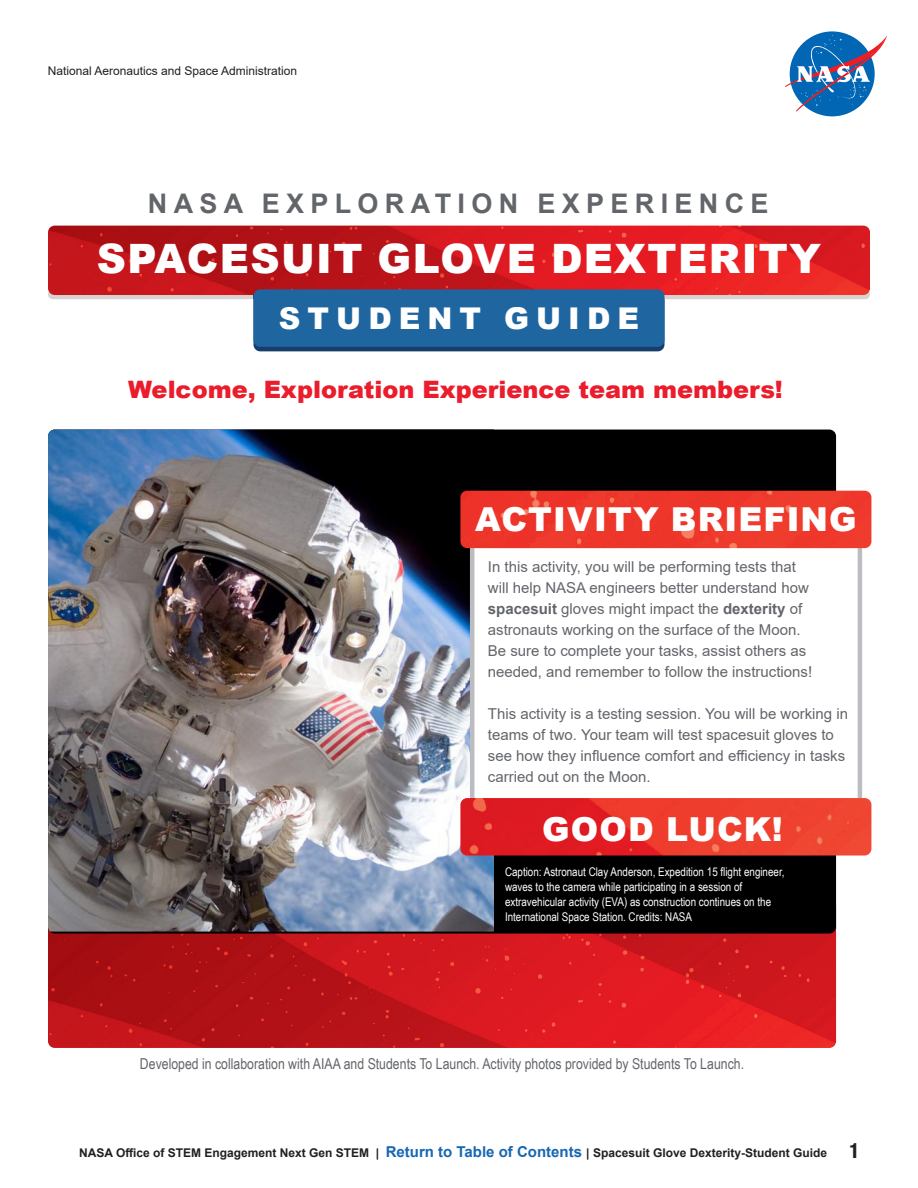
<style>
.page{position:relative;width:918px;height:1188px;background:#fff}
.page>*{position:absolute;margin:0;border:0;box-sizing:border-box;transform-origin:0 0}
.t1{font:900 40.5px "Arial";letter-spacing:.035em;color:#fff}
.t2{font:900 33px "Arial";letter-spacing:.035em;color:#fff}
.t3{font:900 30px "Arial";letter-spacing:.235em;color:#fff}
.t4{font:700 27px "Arial";letter-spacing:.235em;color:#62656a}
.t5{font:900 24px "Arial";color:#eb1c2b}
.t6{font:15px/21px "Arial";color:#62656a}
.t7{font:15px "Arial Narrow";color:#62656a}
.t8{font:12px/15px "Arial Narrow";color:#fff}
.t9{font:700 12px "Arial";color:#231f20}
.t10{font:12px "Arial";color:#231f20}
.s1{font-weight:700}
.s2{font-size:15px;color:#1767b3}
.s3{font-family:"Helvetica Neue LT Std";font-stretch:condensed;font-size:21px}
</style>
<div class="page">
<div style="left:790px;top:31px;width:85px;height:85px;background:#0166b3;border-radius:50%"></div>
<svg style="left:785px;top:35px;width:102px;height:77px"></svg>
<div style="left:48px;top:289px;width:822px;height:10px;background:#d6d3d1;border-radius:5px"></div>
<img style="left:48px;top:226px;width:822px;height:69px">
<div style="left:254px;top:294px;width:410px;height:57px;background:#163d6b;border-radius:7px"></div>
<div style="left:254px;top:289px;width:410px;height:58px;background:#1f65a0;border-radius:7px"></div>
<img style="left:48px;top:930px;width:788px;height:118px">
<div style="left:48px;top:430px;width:788px;height:504px;background:#000;border-radius:7px"></div>
<img style="left:48px;top:430px;width:446px;height:502px">
<div style="left:472px;top:518px;width:388px;height:289px;background:#fff"></div>
<div style="left:470px;top:516px;width:392px;height:293px;border:4px solid #bcbdc0"></div>
<div style="left:460px;top:491px;width:411px;height:57px;background:#ee372a"></div>
<img style="left:460px;top:798px;width:411px;height:58px">
<p class="t10" style="left:48px;top:62px;width:251px">National Aeronautics and Space Administration</p>
<h3 class="t4" style="left:148px;top:185px;width:622px">NASA EXPLORATION EXPERIENCE</h3>
<h1 class="t1" style="left:97px;top:229px;width:726px">SPACESUIT GLOVE DEXTERITY</h1>
<h3 class="t3" style="left:279px;top:296px;width:362px">STUDENT GUIDE</h3>
<h3 class="t5" style="left:128px;top:372px;width:656px">Welcome, Exploration Experience team members!</h3>
<h2 class="t2" style="left:475px;top:495px;width:383px">ACTIVITY BRIEFING</h2>
<p class="t6" style="left:488px;top:556px;width:326px">In this activity, you will be performing tests that will help NASA engineers better understand how <span class="s1">spacesuit</span> gloves might impact the <span class="s1">dexterity</span> of astronauts working on the surface of the Moon.<br>Be sure to complete your tasks, assist others as needed, and remember to follow the instructions!</p>
<p class="t6" style="left:488px;top:703px;width:362px">This activity is a testing session. You will be working in teams of two. Your team will test spacesuit gloves to see how they influence comfort and efficiency in tasks carried out on the Moon.</p>
<h2 class="t2" style="left:542px;top:805px;width:242px">GOOD LUCK!</h2>
<p class="t8" style="left:505px;top:864px;width:281px">Caption: Astronaut Clay Anderson, Expedition 15 flight engineer, waves to the camera while participating in a session of extravehicular activity (EVA) as construction continues on the International Space Station. Credits: NASA</p>
<p class="t7" style="left:140px;top:1052px;width:606px">Developed in collaboration with AIAA and Students To Launch. Activity photos provided by Students To Launch.</p>
<p class="t9" style="left:79px;top:1145px;width:782px">NASA Office of STEM Engagement Next Gen STEM | <span class="s2">Return to Table of Contents</span> | Spacesuit Glove Dexterity-Student Guide <span class="s3">1</span></p>
</div>
